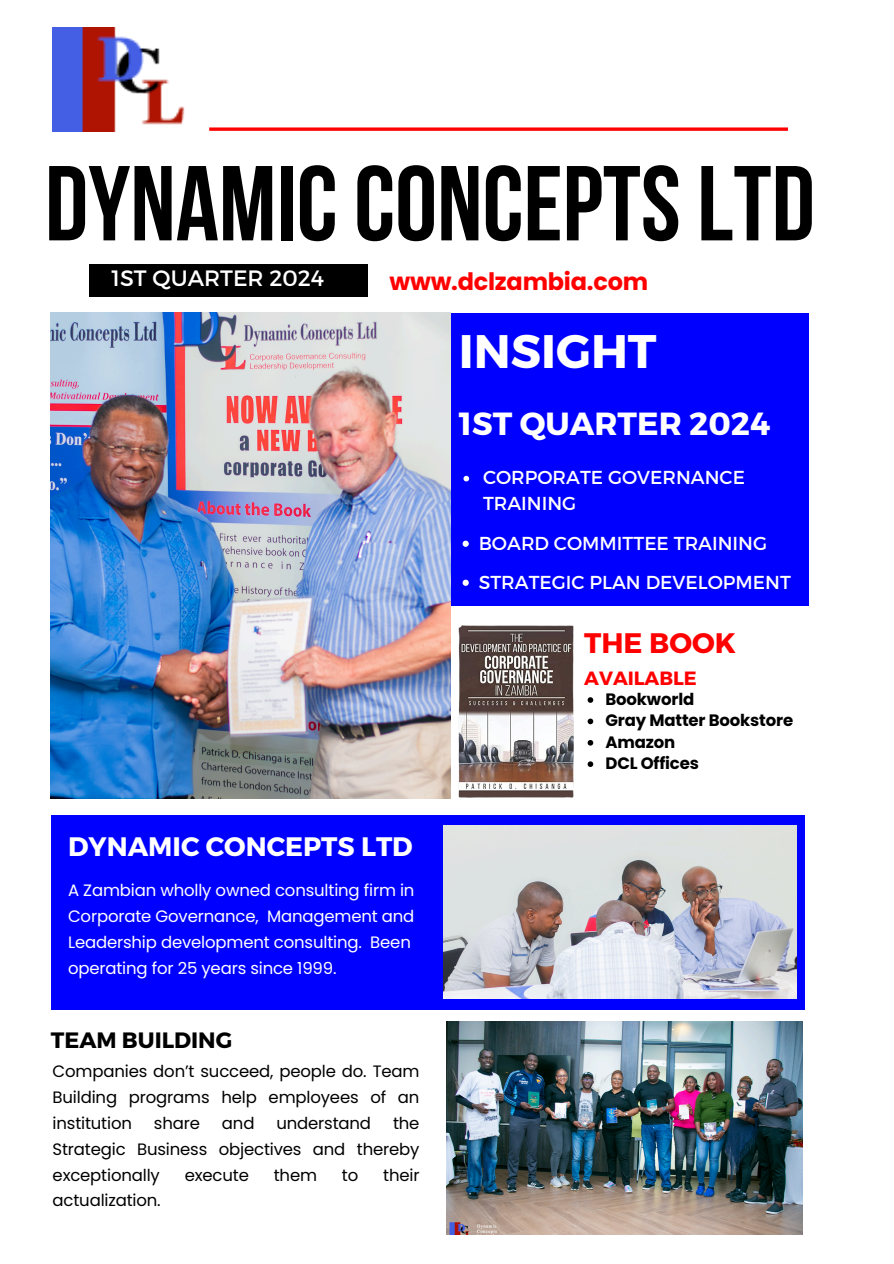
<style>
.page{position:relative;width:894px;height:1264px;background:#fff}
.page>*{position:absolute;margin:0;border:0;box-sizing:border-box;transform-origin:0 0}
.t1{font:106.2px "Bebas Neue Cyrillic";color:#000}
.t2{font:700 46.95px "Montserrat";color:#fff}
.t3{font:700 31.95px "Montserrat";color:#fff}
.t4{font:700 28.2px "Montserrat";color:#f00}
.t5{font:700 26.7px "Montserrat";color:#fff}
.t6{font:700 24px "Poppins";letter-spacing:-.01em;color:#f00}
.t7{font:22.2px "Montserrat";color:#fff}
.t8{font:700 22.2px "Montserrat";color:#000}
.t9{font:700 19.2px "Montserrat";color:#f00}
.t10{font:18.75px/25.8px "Montserrat";color:#fff}
.t11{font:16.5px/25.8px "Poppins";letter-spacing:-.01em;color:#000;text-align:justify}
.t12{font:16.5px/25.8px "Poppins";letter-spacing:-.01em;color:#fff}
.t13{font:700 16.5px "Poppins";letter-spacing:-.01em;color:#000}
</style>
<div class="page">
<svg style="left:209px;top:127px;width:578px;height:4px;background:#ff2727"></svg>
<div style="left:89px;top:264px;width:278px;height:33px;background:#000"></div>
<div style="left:446px;top:313px;width:362px;height:292px;background:#00f"></div>
<div style="left:51px;top:814px;width:753px;height:195px;background:#00f"></div>
<img style="left:443px;top:825px;width:353px;height:173px">
<img style="left:51px;top:313px;width:399px;height:486px">
<img style="left:446px;top:1021px;width:356px;height:213px">
<img style="left:53px;top:28px;width:132px;height:103px">
<img style="left:459px;top:625px;width:114px;height:172px">
<svg style="left:463px;top:476px;width:6px;height:5px"></svg>
<svg style="left:462px;top:540px;width:6px;height:7px"></svg>
<svg style="left:462px;top:579px;width:6px;height:7px"></svg>
<svg style="left:587px;top:697px;width:6px;height:6px"></svg>
<svg style="left:587px;top:718px;width:6px;height:6px"></svg>
<svg style="left:587px;top:740px;width:6px;height:5px"></svg>
<svg style="left:587px;top:761px;width:6px;height:6px"></svg>
<p class="t1" style="left:45px;top:161px;width:771px">DYNAMICCONCEPTSLTD</p>
<h1 class="t7" style="left:111px;top:264px;width:214px">1ST QUARTER 2024</h1>
<p class="t6" style="left:389px;top:264px;width:260px">www.dclzambia.com</p>
<p class="t2" style="left:459px;top:321px;width:199px">INSIGHT</p>
<p class="t3" style="left:459px;top:402px;width:313px">1ST QUARTER 2024</p>
<p class="t10" style="left:483px;top:463px;width:263px">CORPORATE GOVERNANCE<br>TRAINING</p>
<h2 class="t10" style="left:478px;top:529px;width:290px">BOARD COMMITTEE TRAINING</h2>
<h3 class="t10" style="left:478px;top:568px;width:314px">STRATEGIC PLAN DEVELOPMENT</h3>
<p class="t4" style="left:584px;top:625px;width:153px">THE BOOK</p>
<p class="t9" style="left:584px;top:665px;width:114px">AVAILABLE</p>
<p class="t13" style="left:605px;top:687px;width:90px">Bookworld</p>
<p class="t13" style="left:605px;top:709px;width:189px">Gray Matter Bookstore</p>
<p class="t13" style="left:605px;top:730px;width:71px">Amazon</p>
<h4 class="t13" style="left:605px;top:752px;width:95px">DCL Offices</h4>
<h6 class="t5" style="left:68px;top:828px;width:346px">DYNAMIC CONCEPTS LTD</h6>
<p class="t12" style="left:68px;top:877px;width:348px">A Zambian wholly owned consulting firm in Corporate Governance, Management and Leadership development consulting. Been operating for 25 years since 1999.</p>
<p class="t8" style="left:51px;top:1025px;width:183px">TEAM BUILDING</p>
<p class="t11" style="left:53px;top:1058px;width:368px">Companies don’t succeed, people do. Team Building programs help employees of an institution</p>
<p class="t11" style="left:53px;top:1110px;width:368px;text-indent:340px">the Strategic Business objectives and thereby exceptionally</p>
<p class="t11" style="left:154px;top:1110px;width:48px">share</p>
<p class="t11" style="left:222px;top:1110px;width:34px">and</p>
<p class="t11" style="left:276px;top:1110px;width:96px">understand</p>
<p class="t11" style="left:185px;top:1161px;width:66px">execute</p>
<p class="t11" style="left:274px;top:1161px;width:45px">them</p>
<p class="t11" style="left:342px;top:1161px;width:18px">to</p>
<p class="t11" style="left:383px;top:1161px;width:38px">their</p>
<p class="t11" style="left:53px;top:1187px;width:110px">actualization.</p>
</div>
